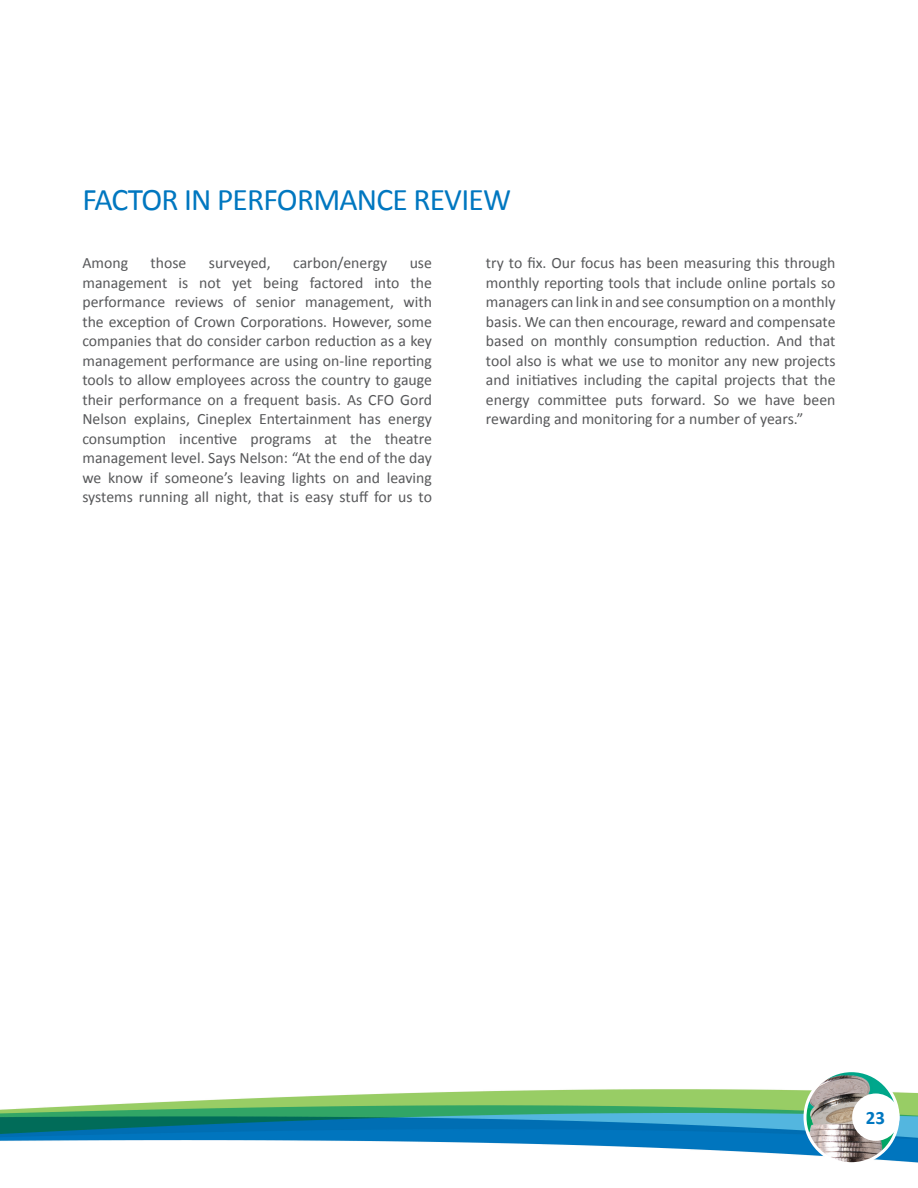
<style>
.page{position:relative;width:918px;height:1188px;background:#fff}
.page>*{position:absolute;margin:0;border:0;box-sizing:border-box;transform-origin:0 0}
.t1{font:31.5px "Calibri";color:#0077c0}
.t2{font:700 18.9px "Calibri";color:#0077c0}
.t3{font:15.75px/19.5px "Calibri";color:#57585a;text-align:justify}
</style>
<div class="page">
<img style="left:0;top:1089px;width:918px;height:74px">
<img style="left:805px;top:1071px;width:93px;height:93px;border-radius:46px">
<div style="left:804px;top:1069px;width:96px;height:96px;border:3px solid #fff;border-radius:50%"></div>
<div style="left:852px;top:1093px;width:48px;height:48px;background:#fff;border-radius:50%"></div>
<h1 class="t1" style="left:82px;top:180px;width:30px">Factor</h1>
<h1 class="t1" style="left:184px;top:180px;width:51px">in performance</h1>
<h1 class="t1" style="left:413px;top:180px;width:65px">review</h1>
<p class="t3" style="left:82px;top:252px;width:47px">Among</p>
<p class="t3" style="left:151px;top:252px;width:37px">those</p>
<p class="t3" style="left:209px;top:252px;width:63px">surveyed,</p>
<p class="t3" style="left:293px;top:252px;width:95px">carbon/energy</p>
<p class="t3" style="left:82px;top:252px;width:351px;text-indent:327px">use management is not yet being factored into the performance reviews of senior management, with the exception of Crown Corporations. H owever, some companies that do consider carbon reduction as a key management performance are using on-line reporting tools to allow employees across the country to gauge their performance on a frequent basis. As CFO Gord Nelson explains, Cineplex Entertainment has energy consumption incentive programs at the theatre management level. Says Nelson: “At the end of the day we know if someone’s leaving lights on and leaving systems running all night, that is easy stuff for us to</p>
<p class="t3" style="left:486px;top:252px;width:351px">try to fix. Our focus has been measuring this through monthly reporting tools that include online portals so managers can link in and see consumption on a monthly basis. We can then encourage, reward and compensate based on monthly consumption reduction. And that tool also is what we use to monitor any new projects and initiatives including the capital projects that the energy committee puts forward. So we have been rewarding and monitoring for a number of years.”</p>
<p class="t2" style="left:866px;top:1106px;width:21px">23</p>
</div>
